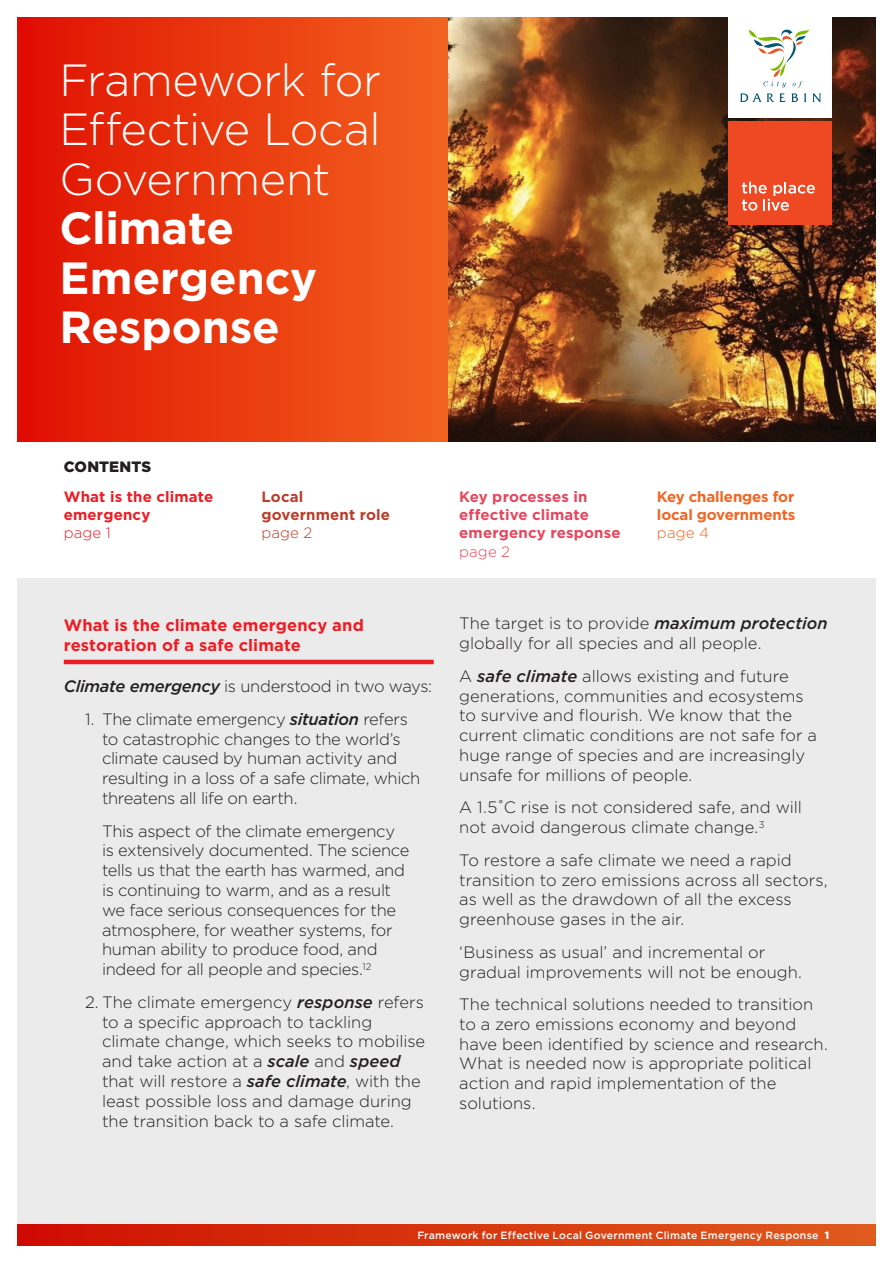
<style>
.page{position:relative;width:893px;height:1263px;background:#fff}
.page>*{position:absolute;margin:0;border:0;box-sizing:border-box;transform-origin:0 0}
.t1{font:300 45px/49.5px "Gotham";letter-spacing:-.01em;color:#fff;text-align:justify}
.t2{font:700 45px/49.5px "Gotham";letter-spacing:-.005em;color:#fff}
.t3{font:300 16.5px/19.8px "Gotham";letter-spacing:-.01em;color:#231f20}
.t4{font:700 16.5px/19.8px "Gotham";letter-spacing:.005em;color:#ed1d24}
.t5{font:700 15px/18px "Gotham";letter-spacing:.01em;color:#e7465d}
.t6{font:700 15px/18px "Gotham";letter-spacing:-.01em;color:#f26522}
.t7{font:700 15px/18px "Gotham";letter-spacing:.01em;color:#ed1d24}
.t8{font:700 15px/18px "Gotham";letter-spacing:.01em;color:#bc3c29}
.t9{font:900 15px "Gotham";letter-spacing:.005em;color:#231f20}
.t10{font:300 15px "Gotham";color:#ed1d24}
.t11{font:300 15px "Gotham";color:#bc3c29}
.t12{font:300 15px "Gotham";color:#e7465d}
.t13{font:300 15px "Gotham";color:#f26522}
.t14{font:500 10.5px "Gotham";letter-spacing:.02em;color:#fff}
.s1{font-weight:500;font-style:italic}
.s2{font-weight:900}
</style>
<div class="page">
<div style="left:17px;top:17px;width:859px;height:1229px;background:#ebebec"></div>
<img style="left:447px;top:17px;width:429px;height:425px">
<div style="left:728px;top:14px;width:104px;height:104px;background:#fff"></div>
<svg style="left:740px;top:29px;width:81px;height:73px"></svg>
<div style="left:728px;top:121px;width:104px;height:104px;background:#ef4923"></div>
<svg style="left:742px;top:182px;width:73px;height:29px"></svg>
<div style="left:17px;top:1225px;width:859px;height:21px;background:linear-gradient(to right,#cf0e02,#df5b1c)"></div>
<div style="left:17px;top:17px;width:430px;height:425px;background:linear-gradient(to right,#e01002,#f3631e)"></div>
<div style="left:0;top:442px;width:893px;height:136px;background:#fff"></div>
<hr style="left:64px;top:660px;width:370px;height:4px;background:#ed1d24">
<h1 class="t1" style="left:60px;top:54px;width:323px">Framework for Effective Local Government</h1>
<h1 class="t2" style="left:60px;top:202px;width:259px">Climate<br>Emergency<br>Response</h1>
<p class="t9" style="left:64px;top:458px;width:89px">CONTENTS</p>
<p class="t7" style="left:64px;top:488px;width:151px">What is the climate emergency</p>
<p class="t10" style="left:64px;top:525px;width:49px">page 1</p>
<p class="t8" style="left:261px;top:488px;width:130px">Local government role</p>
<p class="t11" style="left:261px;top:525px;width:52px">page 2</p>
<p class="t4" style="left:64px;top:615px;width:301px">What is the climate emergency and restoration of a safe climate</p>
<p class="t3" style="left:64px;top:676px;width:370px"><span class="s1">Climate emergency</span> is understood in two ways:</p>
<p class="t3" style="left:102px;top:709px;width:320px;text-indent:-17px">1. The climate emergency <span class="s1">situation</span> refers to catastrophic changes to the world’s climate caused by human activity and resulting in a loss of a safe climate, which threatens all life on earth.</p>
<p class="t3" style="left:102px;top:821px;width:309px">This aspect of the climate emergency is extensively documented. The science tells us that the earth has warmed, and is continuing to warm, and as a result we face serious consequences for the atmosphere, for weather systems, for human ability to produce food, and indeed for all people and species.<sup>12</sup></p>
<p class="t3" style="left:102px;top:992px;width:325px;text-indent:-17px">2. The climate emergency <span class="s1">response</span> refers to a specific approach to tackling climate change, which seeks to mobilise and take action at a <span class="s1">scale</span> and <span class="s1">speed </span>that will restore a <span class="s1">safe climate</span>, with the least possible loss and damage during the transition back to a safe climate.</p>
<p class="t5" style="left:459px;top:488px;width:163px">Key processes in effective climate emergency response</p>
<p class="t12" style="left:459px;top:543px;width:52px">page 2</p>
<p class="t6" style="left:657px;top:488px;width:140px">Key challenges for local governments</p>
<p class="t13" style="left:657px;top:525px;width:54px">page 4</p>
<p class="t3" style="left:459px;top:613px;width:370px">The target is to provide <span class="s1">maximum protection </span>globally for all species and all people.</p>
<p class="t3" style="left:459px;top:666px;width:359px">A <span class="s1">safe climate</span> allows existing and future generations, communities and ecosystems to survive and flourish. We know that the current climatic conditions are not safe for a huge range of species and are increasingly unsafe for millions of people.</p>
<p class="t3" style="left:459px;top:797px;width:344px">A 1.5˚C rise is not considered safe, and will not avoid dangerous climate change.<sup>3</sup></p>
<p class="t3" style="left:459px;top:850px;width:370px">To restore a safe climate we need a rapid transition to zero emissions across all sectors, as well as the drawdown of all the excess greenhouse gases in the air.</p>
<p class="t3" style="left:459px;top:942px;width:344px">‘Business as usual’ and incremental or gradual improvements will not be enough.</p>
<p class="t3" style="left:459px;top:994px;width:370px">The technical solutions needed to transition to a zero emissions economy and beyond have been identified by science and research.<br>What is needed now is appropriate political action and rapid implementation of the solutions.</p>
<p class="t14" style="left:417px;top:1229px;width:413px">Framework for Effective Local Government Climate Emergency Response <span class="s2">1</span></p>
</div>
